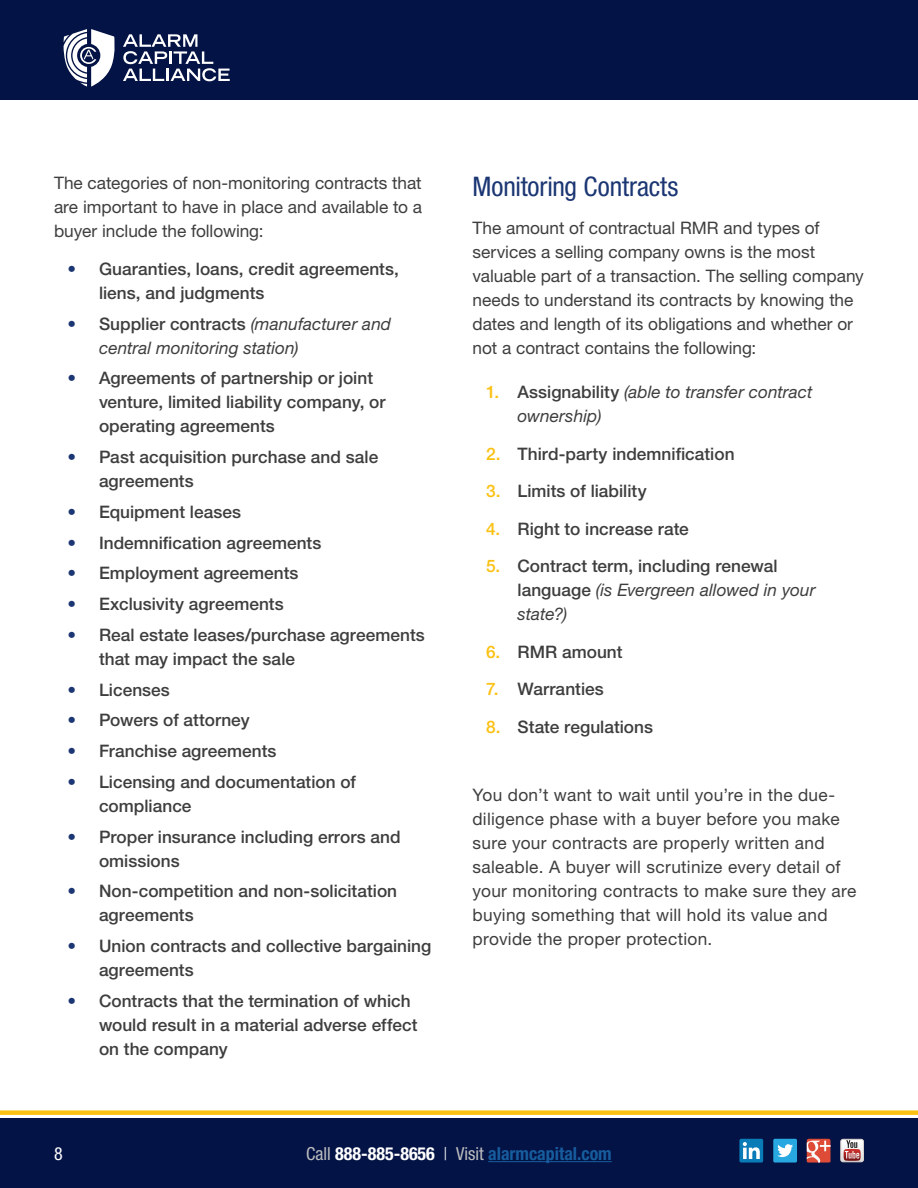
<style>
.page{position:relative;width:918px;height:1188px;background:#fff}
.page>*{position:absolute;margin:0;border:0;box-sizing:border-box;transform-origin:0 0}
.t1{font:condensed 27px "Helvetica Neue LT Std";letter-spacing:-.005em;color:#1b3673}
.t2{font:700 condensed 18px "Helvetica Neue LT Std";color:#175d9e}
.t3{font:condensed 18px "Helvetica Neue LT Std";color:#fff}
.t4{font:500 17.25px/24px "Helvetica Neue LT Std";color:#3e3e3f}
.t5{font:17.25px/24px "Helvetica Neue LT Std";letter-spacing:.005em;color:#3e3e3f}
.t6{font:italic 17.25px/24px "Helvetica Neue LT Std";color:#3e3e3f}
.s1{color:#1b3673}
.s2{font-weight:500;font-style:normal;color:#1b3673}
.s3{font-weight:500;font-style:normal}
.s4{font-weight:500;font-style:normal;color:#fbc112}
.s5{color:#fbc112}
.s6{font-weight:400;font-style:italic}
.s7{font-weight:400;color:#bcbdc0}
.s8{color:#fff}
.s9{font-weight:300;color:#fff}
</style>
<div class="page">
<div style="left:0;top:0;width:918px;height:99px;background:#041345"></div>
<div style="left:0;top:1119px;width:918px;height:69px;background:#041345"></div>
<hr style="left:488px;top:1161px;width:124px;height:1px;background:#175d9e">
<img style="left:840px;top:1139px;width:24px;height:24px">
<div style="left:841px;top:1139px;width:23px;height:23px;border:1px solid #dcd5d1;border-radius:2px"></div>
<svg style="left:841px;top:1139px;width:22px;height:23px"></svg>
<div style="left:739px;top:1139px;width:24px;height:24px;background:#097bb7;border-radius:2px"></div>
<svg style="left:743px;top:1142px;width:17px;height:17px"></svg>
<div style="left:773px;top:1139px;width:24px;height:24px;background:#27a8e0;border-radius:2px"></div>
<svg style="left:777px;top:1144px;width:16px;height:13px"></svg>
<svg style="left:807px;top:1139px;width:24px;height:24px"></svg>
<svg style="left:123px;top:34px;width:107px;height:47px"></svg>
<svg style="left:64px;top:29px;width:51px;height:58px"></svg>
<div style="left:0;top:1110px;width:918px;height:5px;background:#fbc112"></div>
<p class="t5" style="left:54px;top:171px;width:370px;text-align:justify">The categories of non-monitoring contracts that are important to have in place and available to a buyer include the following:</p>
<p class="t4" style="left:99px;top:257px;width:301px;text-indent:-31px"><span class="s1">•</span> Guaranties, loans, credit agreements, liens, and judgments</p>
<p class="t6" style="left:99px;top:311px;width:294px;text-indent:-31px"><span class="s2">•</span> <span class="s3">Supplier contracts</span> (manufacturer and central monitoring station)</p>
<p class="t4" style="left:99px;top:366px;width:288px;text-indent:-31px"><span class="s1">•</span> Agreements of partnership or joint venture, limited liability company, or operating agreements</p>
<p class="t4" style="left:99px;top:445px;width:281px;text-indent:-31px"><span class="s1">•</span> Past acquisition purchase and sale agreements</p>
<p class="t4" style="left:68px;top:500px;width:175px"><span class="s1">•</span> Equipment leases</p>
<p class="t4" style="left:68px;top:530px;width:255px"><span class="s1">•</span> Indemnification agreements</p>
<p class="t4" style="left:68px;top:561px;width:232px"><span class="s1">•</span> Employment agreements</p>
<p class="t4" style="left:68px;top:592px;width:218px"><span class="s1">•</span> Exclusivity agreements</p>
<p class="t4" style="left:99px;top:623px;width:327px;text-indent:-31px"><span class="s1">•</span> Real estate leases/purchase agreements that may impact the sale</p>
<p class="t4" style="left:68px;top:677px;width:104px"><span class="s1">•</span> Licenses</p>
<p class="t4" style="left:68px;top:708px;width:184px"><span class="s1">•</span> Powers of attorney</p>
<p class="t4" style="left:68px;top:739px;width:211px"><span class="s1">•</span> Franchise agreements</p>
<p class="t4" style="left:99px;top:770px;width:259px;text-indent:-31px"><span class="s1">•</span> Licensing and documentation of compliance</p>
<p class="t4" style="left:99px;top:824px;width:303px;text-indent:-31px"><span class="s1">•</span> Proper insurance including errors and omissions</p>
<p class="t4" style="left:99px;top:879px;width:300px;text-indent:-31px"><span class="s1">•</span> Non-competition and non-solicitation agreements</p>
<p class="t4" style="left:99px;top:934px;width:334px;text-indent:-31px"><span class="s1">•</span> Union contracts and collective bargaining agreements</p>
<p class="t4" style="left:99px;top:989px;width:320px;text-indent:-31px"><span class="s1">•</span> Contracts that the termination of which would result in a material adverse effect on the company</p>
<h1 class="t1" style="left:472px;top:171px;width:207px">Monitoring Contracts</h1>
<p class="t5" style="left:472px;top:216px;width:393px">The amount of contractual RMR and types of services a selling company owns is the most valuable part of a transaction. The selling company needs to understand its contracts by knowing the dates and length of its obligations and whether or not a contract contains the following:</p>
<p class="t6" style="left:518px;top:380px;width:296px;text-indent:-31px"><span class="s4">1.</span> <span class="s3">Assignability</span> (able to transfer contract ownership)</p>
<p class="t4" style="left:486px;top:441px;width:250px"><span class="s5">2.</span> Third-party indemnification</p>
<p class="t4" style="left:486px;top:479px;width:162px"><span class="s5">3.</span> Limits of liability</p>
<p class="t4" style="left:486px;top:516px;width:204px"><span class="s5">4.</span> Right to increase rate</p>
<p class="t4" style="left:518px;top:554px;width:299px;text-indent:-31px"><span class="s5">5.</span> Contract term, including renewal language <span class="s6">(is Evergreen allowed in your state?)</span></p>
<p class="t4" style="left:486px;top:639px;width:138px"><span class="s5">6.</span> RMR amount</p>
<p class="t4" style="left:486px;top:677px;width:119px"><span class="s5">7.</span> Warranties</p>
<p class="t4" style="left:486px;top:714px;width:169px"><span class="s5">8.</span> State regulations</p>
<p class="t5" style="left:472px;top:783px;width:385px">You don’t want to wait until you’re in the due&shy;diligence phase with a buyer before you make sure your contracts are properly written and saleable. A buyer will scrutinize every detail of your monitoring contracts to make sure they are buying something that will hold its value and provide the proper protection.</p>
<p class="t3" style="left:54px;top:1143px;width:10px">8</p>
<p class="t2" style="left:306px;top:1143px;width:307px"><span class="s7">Call</span> <span class="s8">888-885-8656</span> <span class="s9">|</span> <span class="s7">Visit</span> alarmcapital.com</p>
</div>
